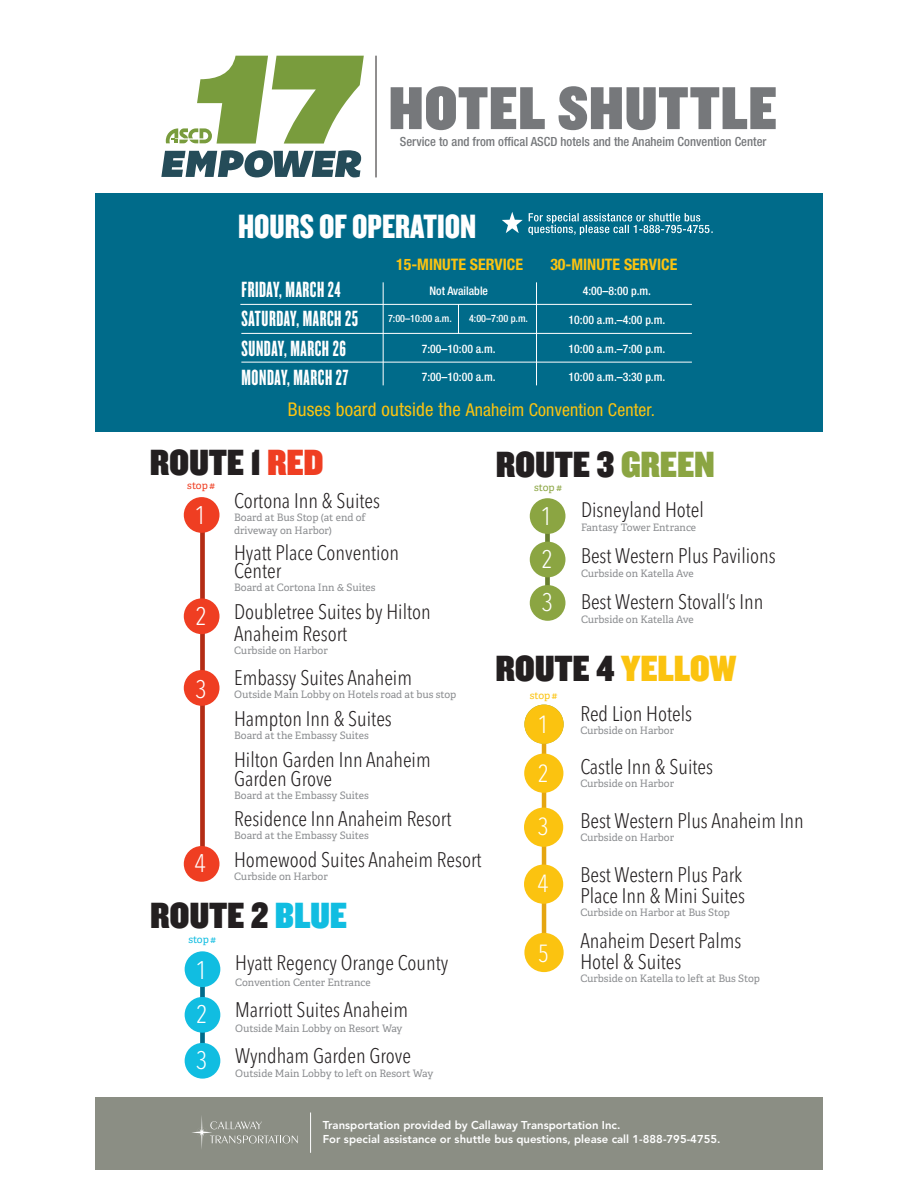
<style>
.page{position:relative;width:918px;height:1188px;background:#fff}
.page>*{position:absolute;margin:0;border:0;box-sizing:border-box;transform-origin:0 0}
.t1{font:37.95px "Knockout 90 Ultmt Welterwt";letter-spacing:.01em;color:#231f20}
.t2{font:35.1px "Knockout 69 Full Liteweight";color:#fff}
.t3{font:300 condensed 25.2px "Avenir Next LT Pro";color:#fff}
.t4{font:300 condensed 24.6px/53.7px "Avenir Next LT Pro";color:#fff}
.t5{font:22.95px/29.2px "Knockout 67 Full Bantamwt";letter-spacing:.025em;color:#fff}
.t6{font:300 condensed 21px/21.6px "Avenir Next LT Pro";color:#231f20}
.t7{font:condensed 17.7px "Helvetica Neue LT Std";letter-spacing:.01em;color:#fbc310}
.t8{font:700 condensed 15.9px "Helvetica Neue LT Std";color:#fbc310}
.t9{font:500 condensed 12.6px "Helvetica Neue LT Std";color:#76787b}
.t10{font:500 condensed 11.85px "Helvetica Neue LT Std";color:#fff}
.t11{font:800 11.4px/14.4px "Avenir LT Std";color:#fff}
.t12{font:10.2px/13px "Adelle Basic";color:#8a8c8f}
.t13{font:500 condensed 10.2px "Helvetica Neue LT Std";color:#fff}
.t14{font:10.2px "Adelle Basic";color:#ef3e22}
.t15{font:10.2px "Adelle Basic";color:#11bde1}
.t16{font:10.2px "Adelle Basic";color:#8ba542}
.t17{font:10.2px "Adelle Basic";color:#fbc310}
.s1{font-size:18.9px}
.s2{color:#ef3e22}
.s3{color:#8ba542}
.s4{color:#fbc310}
.s5{color:#11bde1}
</style>
<div class="page">
<svg style="left:161px;top:150px;width:200px;height:27px"></svg>
<svg style="left:166px;top:56px;width:198px;height:88px"></svg>
<div style="left:200px;top:515px;width:5px;height:353px;background:#b42c15"></div>
<div style="left:545px;top:516px;width:5px;height:91px;background:#677e2f"></div>
<div style="left:200px;top:955px;width:5px;height:116px;background:#006b8a"></div>
<div style="left:185px;top:951px;width:35px;height:36px;background:#11bde1;border-radius:50%"></div>
<div style="left:530px;top:498px;width:35px;height:36px;background:#8ba542;border-radius:50%"></div>
<div style="left:530px;top:542px;width:35px;height:35px;background:#8ba542;border-radius:50%"></div>
<svg style="left:391px;top:86px;width:385px;height:44px"></svg>
<div style="left:184px;top:497px;width:36px;height:36px;background:#ef3e22;border-radius:50%"></div>
<div style="left:185px;top:997px;width:35px;height:36px;background:#11bde1;border-radius:50%"></div>
<div style="left:184px;top:598px;width:36px;height:36px;background:#ef3e22;border-radius:50%"></div>
<div style="left:185px;top:1043px;width:35px;height:36px;background:#11bde1;border-radius:50%"></div>
<div style="left:184px;top:670px;width:36px;height:36px;background:#ef3e22;border-radius:50%"></div>
<div style="left:95px;top:1097px;width:728px;height:73px;background:#8b8e84"></div>
<svg style="left:192px;top:1116px;width:106px;height:33px"></svg>
<hr style="left:310px;top:1113px;width:1px;height:40px;background:#fff">
<hr style="left:376px;top:56px;width:1px;height:121px;background:#231f20">
<div style="left:184px;top:846px;width:36px;height:36px;background:#ef3e22;border-radius:50%"></div>
<div style="left:530px;top:585px;width:35px;height:36px;background:#8ba542;border-radius:50%"></div>
<hr style="left:542px;top:720px;width:4px;height:247px;background:#e5a611">
<div style="left:524px;top:754px;width:39px;height:39px;background:#fbc310;border-radius:50%"></div>
<div style="left:524px;top:808px;width:39px;height:39px;background:#fbc310;border-radius:50%"></div>
<div style="left:524px;top:865px;width:39px;height:39px;background:#fbc310;border-radius:50%"></div>
<div style="left:524px;top:933px;width:40px;height:39px;background:#fbc310;border-radius:50%"></div>
<div style="left:524px;top:705px;width:40px;height:39px;background:#fbc310;border-radius:50%"></div>
<div style="left:95px;top:193px;width:728px;height:238px;background:#006b8a"></div>
<hr style="left:383px;top:282px;width:1px;height:103px;background:#fff">
<hr style="left:536px;top:282px;width:1px;height:103px;background:#fff">
<hr style="left:458px;top:304px;width:1px;height:30px;background:#fff">
<hr style="left:240px;top:304px;width:452px;height:1px;background:#fff">
<hr style="left:241px;top:333px;width:451px;height:1px;background:#fff">
<hr style="left:241px;top:362px;width:451px;height:1px;background:#fff">
<svg style="left:502px;top:212px;width:211px;height:23px"></svg>
<p class="t9" style="left:400px;top:134px;width:368px">Service to and from offical ASCD hotels and the Anaheim Convention Center</p>
<p class="t2" style="left:238px;top:204px;width:240px">HOURS OF OPERATION</p>
<p class="t8" style="left:396px;top:255px;width:128px">15-MINUTE SERVICE</p>
<p class="t8" style="left:550px;top:255px;width:128px">30-MINUTE SERVICE</p>
<p class="t5" style="left:242px;top:275px;width:118px">FRIDAY, MARCH 24<br>SATURDAY, MARCH 25<br>SUNDAY, MARCH 26<br>MONDAY, MARCH 27</p>
<p class="t10" style="left:429px;top:284px;width:60px">Not Available</p>
<p class="t10" style="left:583px;top:284px;width:70px">4:00–8:00 p.m.</p>
<p class="t10" style="left:569px;top:313px;width:98px">10:00 a.m.–4:00 p.m.</p>
<p class="t10" style="left:569px;top:341px;width:98px">10:00 a.m.–7:00 p.m.</p>
<p class="t10" style="left:569px;top:370px;width:98px">10:00 a.m.–3:30 p.m.</p>
<p class="t7" style="left:288px;top:399px;width:369px"><span class="s1">Buses board outside the</span> Anaheim Convention Center.</p>
<p class="t13" style="left:388px;top:312px;width:65px">7:00–10:00 a.m.</p>
<p class="t13" style="left:469px;top:313px;width:60px">4:00–7:00 p.m.</p>
<p class="t10" style="left:422px;top:341px;width:75px">7:00–10:00 a.m.</p>
<p class="t10" style="left:422px;top:370px;width:75px">7:00–10:00 a.m.</p>
<p class="t1" style="left:150px;top:436px;width:175px">ROUTE 1 <span class="s2">RED</span></p>
<p class="t6" style="left:234px;top:490px;width:147px">Cortona Inn &amp; Suites</p>
<p class="t12" style="left:234px;top:511px;width:133px">Board at Bus Stop (at end of driveway on Harbor)</p>
<p class="t6" style="left:234px;top:544px;width:167px;line-height:18px">Hyatt Place Convention<br>Center</p>
<p class="t12" style="left:234px;top:581px;width:143px">Board at Cortona Inn &amp; Suites</p>
<p class="t6" style="left:234px;top:601px;width:198px">Doubletree Suites by Hilton<br>Anaheim Resort</p>
<p class="t12" style="left:234px;top:644px;width:95px">Curbside on Harbor</p>
<p class="t6" style="left:234px;top:667px;width:179px">Embassy Suites Anaheim</p>
<p class="t12" style="left:234px;top:688px;width:224px">Outside Main Lobby on Hotels road at bus stop</p>
<p class="t6" style="left:234px;top:708px;width:159px">Hampton Inn &amp; Suites</p>
<p class="t12" style="left:234px;top:729px;width:136px">Board at the Embassy Suites</p>
<p class="t6" style="left:234px;top:750px;width:198px;line-height:18.8px">Hilton Garden Inn Anaheim<br>Garden Grove</p>
<p class="t12" style="left:234px;top:788px;width:136px">Board at the Embassy Suites</p>
<p class="t6" style="left:234px;top:808px;width:219px">Residence Inn Anaheim Resort</p>
<p class="t12" style="left:234px;top:829px;width:136px">Board at the Embassy Suites</p>
<p class="t6" style="left:234px;top:849px;width:249px">Homewood Suites Anaheim Resort</p>
<p class="t12" style="left:234px;top:870px;width:95px">Curbside on Harbor</p>
<p class="t1" style="left:496px;top:438px;width:220px">ROUTE 3 <span class="s3">GREEN</span></p>
<p class="t14" style="left:187px;top:479px;width:30px">stop #</p>
<p class="t16" style="left:534px;top:481px;width:30px">stop #</p>
<p class="t6" style="left:581px;top:499px;width:124px">Disneyland Hotel</p>
<p class="t12" style="left:581px;top:521px;width:117px">Fantasy Tower Entrance</p>
<p class="t6" style="left:581px;top:545px;width:196px">Best Western Plus Pavilions</p>
<p class="t12" style="left:581px;top:567px;width:114px">Curbside on Katella Ave</p>
<p class="t6" style="left:581px;top:590px;width:184px">Best Western Stovall’s Inn</p>
<p class="t12" style="left:581px;top:613px;width:114px">Curbside on Katella Ave</p>
<p class="t3" style="left:195px;top:500px;width:13px">1</p>
<p class="t3" style="left:541px;top:501px;width:13px">1</p>
<p class="t3" style="left:542px;top:544px;width:13px">2</p>
<p class="t3" style="left:542px;top:588px;width:13px">3</p>
<p class="t3" style="left:196px;top:601px;width:13px">2</p>
<p class="t1" style="left:496px;top:643px;width:242px">ROUTE 4 <span class="s4">YELLOW</span></p>
<p class="t3" style="left:195px;top:674px;width:13px">3</p>
<p class="t17" style="left:530px;top:689px;width:30px">stop #</p>
<p class="t6" style="left:580px;top:703px;width:113px">Red Lion Hotels</p>
<p class="t12" style="left:580px;top:724px;width:95px">Curbside on Harbor</p>
<p class="t6" style="left:580px;top:756px;width:134px">Castle Inn &amp; Suites</p>
<p class="t12" style="left:580px;top:777px;width:95px">Curbside on Harbor</p>
<p class="t6" style="left:580px;top:809px;width:225px">Best Western Plus Anaheim Inn</p>
<p class="t12" style="left:580px;top:830px;width:95px">Curbside on Harbor</p>
<p class="t6" style="left:580px;top:864px;width:166px">Best Western Plus Park<br>Place Inn &amp; Mini Suites</p>
<p class="t12" style="left:580px;top:906px;width:151px">Curbside on Harbor at Bus Stop</p>
<p class="t6" style="left:580px;top:930px;width:163px">Anaheim Desert Palms<br>Hotel &amp; Suites</p>
<p class="t4" style="left:537px;top:698px;width:13px">1</p>
<p class="t4" style="left:538px;top:746px;width:13px">2<br>3</p>
<p class="t4" style="left:538px;top:857px;width:13px">4</p>
<p class="t3" style="left:195px;top:848px;width:13px">4</p>
<p class="t1" style="left:150px;top:890px;width:198px">ROUTE 2 <span class="s5">BLUE</span></p>
<p class="t15" style="left:188px;top:933px;width:30px">stop #</p>
<p class="t4" style="left:538px;top:926px;width:13px">5</p>
<p class="t6" style="left:235px;top:952px;width:215px">Hyatt Regency Orange County</p>
<p class="t12" style="left:235px;top:976px;width:137px">Convention Center Entrance</p>
<p class="t6" style="left:235px;top:999px;width:174px">Marriott Suites Anaheim</p>
<p class="t12" style="left:235px;top:1021px;width:169px">Outside Main Lobby on Resort Way</p>
<p class="t6" style="left:235px;top:1045px;width:177px">Wyndham Garden Grove</p>
<p class="t12" style="left:235px;top:1067px;width:200px">Outside Main Lobby to left on Resort Way</p>
<p class="t3" style="left:195px;top:955px;width:13px">1</p>
<p class="t12" style="left:580px;top:972px;width:181px">Curbside on Katella to left at Bus Stop</p>
<p class="t3" style="left:196px;top:999px;width:13px">2</p>
<p class="t3" style="left:196px;top:1045px;width:13px">3</p>
<p class="t11" style="left:323px;top:1118px;width:399px">Transportation provided by Callaway Transportation Inc.<br>For special assistance or shuttle bus questions, please call 1-888-795-4755.</p>
</div>
